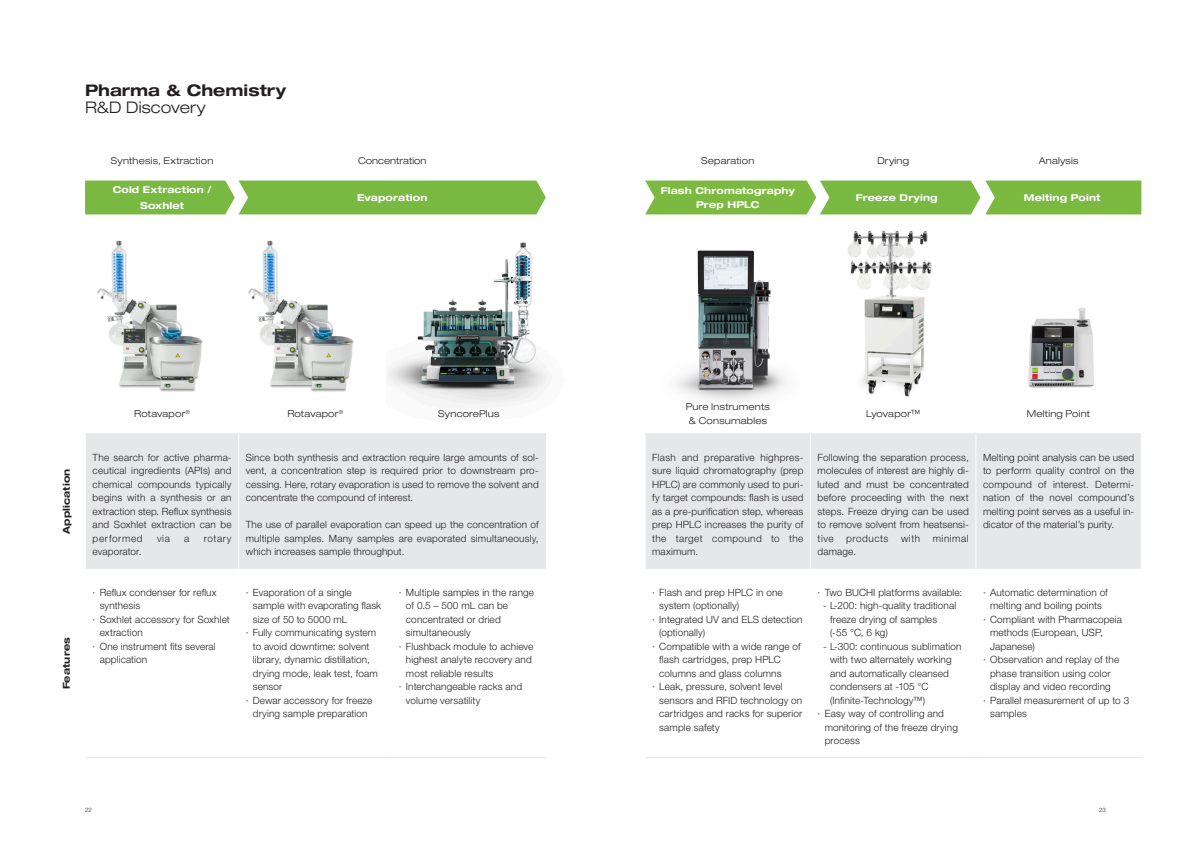
<style>
.page{position:relative;width:1191px;height:842px;background:#fff}
.page>*{position:absolute;margin:0;border:0;box-sizing:border-box;transform-origin:0 0}
.t1{font:700 expanded 16px "Helvetica Neue LT Std";color:#231f20}
.t2{font:300 expanded 16px "Helvetica Neue LT Std";letter-spacing:.005em;color:#231f20}
.t3{font:300 10px/13.5px "Helvetica Neue LT Std";letter-spacing:.01em;color:#231f20;text-align:justify}
.t4{font:300 10px "Helvetica Neue LT Std";letter-spacing:.055em;color:#231f20}
.t5{font:300 expanded 9.5px/13.5px "Helvetica Neue LT Std";letter-spacing:.02em;color:#231f20}
.t6{font:700 expanded 9.5px/16.3px "Helvetica Neue LT Std";letter-spacing:.015em;color:#fff;text-align:center}
.t7{font:700 expanded 9.5px "Helvetica Neue LT Std";letter-spacing:.015em;color:#231f20}
.t8{font:300 6px "Helvetica Neue LT Std";color:#231f20}
.s1{font-stretch:normal;font-size:10px}
</style>
<div class="page">
<img style="left:353px;top:214px;width:194px;height:190px">
<img style="left:97px;top:240px;width:106px;height:152px">
<img style="left:248px;top:226px;width:137px;height:178px">
<img style="left:676px;top:250px;width:110px;height:151px">
<img style="left:848px;top:231px;width:84px;height:166px">
<img style="left:1028px;top:308px;width:66px;height:80px">
<svg style="left:645px;top:181px;width:496px;height:33px;background:#84bd4e"></svg>
<div style="left:85px;top:181px;width:461px;height:33px;background:#79b942"></div>
<div style="left:86px;top:434px;width:460px;height:135px;background:#e6e7e9"></div>
<div style="left:645px;top:434px;width:496px;height:135px;background:#e6e7e9"></div>
<hr style="left:86px;top:757px;width:153px;height:1px;background:#e6e7e9">
<hr style="left:239px;top:757px;width:153px;height:1px;background:#e6e7e9">
<hr style="left:392px;top:757px;width:154px;height:1px;background:#e6e7e9">
<hr style="left:645px;top:757px;width:165px;height:1px;background:#e6e7e9">
<hr style="left:810px;top:757px;width:166px;height:1px;background:#e6e7e9">
<hr style="left:976px;top:757px;width:165px;height:1px;background:#e6e7e9">
<hr style="left:85px;top:433px;width:154px;height:1px;background:#e6e7e9">
<hr style="left:239px;top:433px;width:153px;height:1px;background:#e6e7e9">
<hr style="left:392px;top:433px;width:154px;height:1px;background:#e6e7e9">
<hr style="left:644px;top:433px;width:166px;height:1px;background:#e6e7e9">
<hr style="left:810px;top:433px;width:166px;height:1px;background:#e6e7e9">
<hr style="left:976px;top:433px;width:165px;height:1px;background:#e6e7e9">
<hr style="left:238px;top:434px;width:1px;height:135px;background:#fff">
<hr style="left:810px;top:434px;width:1px;height:135px;background:#fff">
<hr style="left:975px;top:434px;width:1px;height:135px;background:#fff">
<h1 class="t1" style="left:85px;top:81px;width:203px">Pharma &amp; Chemistry</h1>
<h1 class="t2" style="left:85px;top:98px;width:122px">R&amp;D Discovery</h1>
<p class="t5" style="left:111px;top:154px;width:104px">Synthesis, Extraction</p>
<p class="t5" style="left:358px;top:154px;width:70px">Concentration</p>
<p class="t5" style="left:701px;top:154px;width:55px">Separation</p>
<p class="t5" style="left:877px;top:154px;width:33px">Drying</p>
<p class="t5" style="left:1038px;top:154px;width:41px">Analysis</p>
<p class="t6" style="left:113px;top:181px;width:100px">Cold Extraction /<br>Soxhlet</p>
<p class="t6" style="left:357px;top:189px;width:72px">Evaporation</p>
<p class="t6" style="left:661px;top:184px;width:135px;line-height:13.5px">Flash Chromatography<br>Prep HPLC</p>
<p class="t6" style="left:856px;top:189px;width:83px">Freeze Drying</p>
<p class="t6" style="left:1023px;top:189px;width:78px">Melting Point</p>
<p class="t7" style="left:60px;top:534px;width:67px;rotate:-90deg">Application</p>
<p class="t7" style="left:60px;top:689px;width:54px;rotate:-90deg">Features</p>
<p class="t5" style="left:134px;top:407px;width:57px">Rotavapor<sup>®</sup></p>
<p class="t5" style="left:287px;top:407px;width:57px">Rotavapor<sup>®</sup></p>
<p class="t5" style="left:438px;top:407px;width:63px">SyncorePlus</p>
<p class="t5" style="left:686px;top:400px;width:86px">Pure Instruments &amp; Consumables</p>
<p class="t5" style="left:866px;top:407px;width:56px">Lyovapor<span class="s1">™</span></p>
<p class="t5" style="left:1027px;top:407px;width:65px">Melting Point</p>
<p class="t3" style="left:93px;top:450px;width:140px">The search for active pharma&shy;ceutical ingredients (APIs) and chemical compounds typically begins with a synthesis or an extraction step. Reflux synthesis and Soxhlet extraction can be performed</p>
<p class="t3" style="left:246px;top:450px;width:294px;text-align:left">Since both synthesis and extraction require large amounts of sol&shy;vent, a concentration step is required prior to downstream pro&shy;cessing. Here, rotary evaporation is used to remove the solvent and concentrate the compound of interest.</p>
<p class="t3" style="left:246px;top:518px;width:294px">The use of parallel evaporation can speed up the concentration of multiple samples. Many samples are evaporated simultaneously, which increases sample throughput.</p>
<p class="t3" style="left:652px;top:450px;width:153px">Flash and preparative highpres&shy;sure liquid chromatography (prep HPLC) are commonly used to puri&shy;fy target compounds: flash is used as a pre-purification step, whereas prep HPLC increases the purity of the target compound to the maximum.</p>
<p class="t3" style="left:817px;top:450px;width:153px">Following the separation process, molecules of interest are highly di&shy;luted and must be concentrated before proceeding with the next steps. Freeze drying can be used to remove solvent from heatsensi&shy;tive</p>
<p class="t3" style="left:983px;top:450px;width:153px;text-align:left">Melting point analysis can be used to perform quality control on the compound of interest. Determi&shy;nation of the novel compound’s melting point serves as a useful in&shy;dicator of the material’s purity.</p>
<p class="t3" style="left:157px;top:531px;width:14px">via</p>
<p class="t3" style="left:184px;top:531px;width:7px">a</p>
<p class="t3" style="left:204px;top:531px;width:29px">rotary</p>
<p class="t4" style="left:846px;top:532px;width:44px">products</p>
<p class="t3" style="left:901px;top:531px;width:21px">with</p>
<p class="t4" style="left:932px;top:532px;width:38px">minimal</p>
<p class="t3" style="left:817px;top:545px;width:40px">damage.</p>
<p class="t3" style="left:93px;top:545px;width:50px">evaporator.</p>
<p class="t3" style="left:93px;top:585px;width:125px">· Reflux condenser for reflux</p>
<p class="t3" style="left:100px;top:599px;width:42px">synthesis</p>
<p class="t3" style="left:93px;top:612px;width:139px">· Soxhlet accessory for Soxhlet</p>
<p class="t3" style="left:100px;top:626px;width:45px">extraction</p>
<p class="t3" style="left:93px;top:639px;width:125px">· One instrument fits several</p>
<p class="t3" style="left:100px;top:653px;width:49px">application</p>
<p class="t3" style="left:246px;top:585px;width:108px">· Evaporation of a single</p>
<p class="t3" style="left:253px;top:599px;width:130px">sample with evaporating flask</p>
<p class="t3" style="left:253px;top:612px;width:96px">size of 50 to 5000 mL</p>
<p class="t3" style="left:246px;top:626px;width:132px">· Fully communicating system</p>
<p class="t3" style="left:253px;top:639px;width:118px">to avoid downtime: solvent</p>
<p class="t3" style="left:253px;top:653px;width:118px">library, dynamic distillation,</p>
<p class="t3" style="left:253px;top:666px;width:126px">drying mode, leak test, foam</p>
<p class="t3" style="left:253px;top:680px;width:31px">sensor</p>
<p class="t3" style="left:246px;top:693px;width:128px">· Dewar accessory for freeze</p>
<p class="t3" style="left:253px;top:707px;width:116px">drying sample preparation</p>
<p class="t3" style="left:399px;top:585px;width:137px">· Multiple samples in the range</p>
<p class="t3" style="left:406px;top:599px;width:104px">of 0.5 – 500 mL can be</p>
<p class="t3" style="left:406px;top:612px;width:96px">concentrated or dried</p>
<p class="t3" style="left:406px;top:626px;width:66px">simultaneously</p>
<p class="t3" style="left:399px;top:639px;width:136px">· Flushback module to achieve</p>
<p class="t3" style="left:406px;top:653px;width:127px">highest analyte recovery and</p>
<p class="t3" style="left:406px;top:666px;width:89px">most reliable results</p>
<p class="t3" style="left:399px;top:680px;width:125px">· Interchangeable racks and</p>
<p class="t3" style="left:406px;top:693px;width:76px">volume versatility</p>
<p class="t3" style="left:652px;top:585px;width:132px">· Flash and prep HPLC in one</p>
<p class="t3" style="left:659px;top:599px;width:81px">system (optionally)</p>
<p class="t3" style="left:652px;top:612px;width:152px">· Integrated UV and ELS detection</p>
<p class="t3" style="left:659px;top:626px;width:47px">(optionally)</p>
<p class="t3" style="left:652px;top:639px;width:150px">· Compatible with a wide range of</p>
<p class="t3" style="left:659px;top:653px;width:123px">flash cartridges, prep HPLC</p>
<p class="t3" style="left:659px;top:666px;width:124px">columns and glass columns</p>
<p class="t3" style="left:652px;top:680px;width:132px">· Leak, pressure, solvent level</p>
<p class="t3" style="left:659px;top:693px;width:145px">sensors and RFID technology on</p>
<p class="t3" style="left:659px;top:707px;width:145px">cartridges and racks for superior</p>
<p class="t3" style="left:659px;top:720px;width:62px">sample safety</p>
<p class="t3" style="left:817px;top:585px;width:146px">· Two BUCHI platforms available:</p>
<p class="t3" style="left:830px;top:599px;width:128px;text-align:left;text-indent:-7px">- L-200: high-quality traditional freeze drying of samples (-55 °C, 6 kg)</p>
<p class="t3" style="left:823px;top:639px;width:140px">- L-300: continuous sublimation</p>
<p class="t3" style="left:830px;top:653px;width:123px">with two alternately working</p>
<p class="t3" style="left:830px;top:666px;width:120px">and automatically cleansed</p>
<p class="t3" style="left:830px;top:680px;width:100px">condensers at -105 °C</p>
<p class="t3" style="left:830px;top:693px;width:97px">(Infinite-Technology™)</p>
<p class="t3" style="left:817px;top:707px;width:128px">· Easy way of controlling and</p>
<p class="t3" style="left:824px;top:720px;width:135px">monitoring of the freeze drying</p>
<p class="t3" style="left:824px;top:734px;width:37px">process</p>
<p class="t3" style="left:983px;top:585px;width:126px">· Automatic determination of</p>
<p class="t3" style="left:990px;top:599px;width:113px">melting and boiling points</p>
<p class="t3" style="left:983px;top:612px;width:141px">· Compliant with Pharmacopeia</p>
<p class="t3" style="left:990px;top:626px;width:114px">methods (European, USP,</p>
<p class="t3" style="left:990px;top:639px;width:46px">Japanese)</p>
<p class="t3" style="left:983px;top:653px;width:138px">· Observation and replay of the</p>
<p class="t3" style="left:990px;top:666px;width:122px">phase transition using color</p>
<p class="t3" style="left:990px;top:680px;width:122px">display and video recording</p>
<p class="t3" style="left:983px;top:693px;width:148px">· Parallel measurement of up to 3</p>
<p class="t3" style="left:990px;top:707px;width:38px">samples</p>
<p class="t8" style="left:85px;top:806px;width:8px">22</p>
<p class="t8" style="left:1099px;top:806px;width:8px">23</p>
</div>
